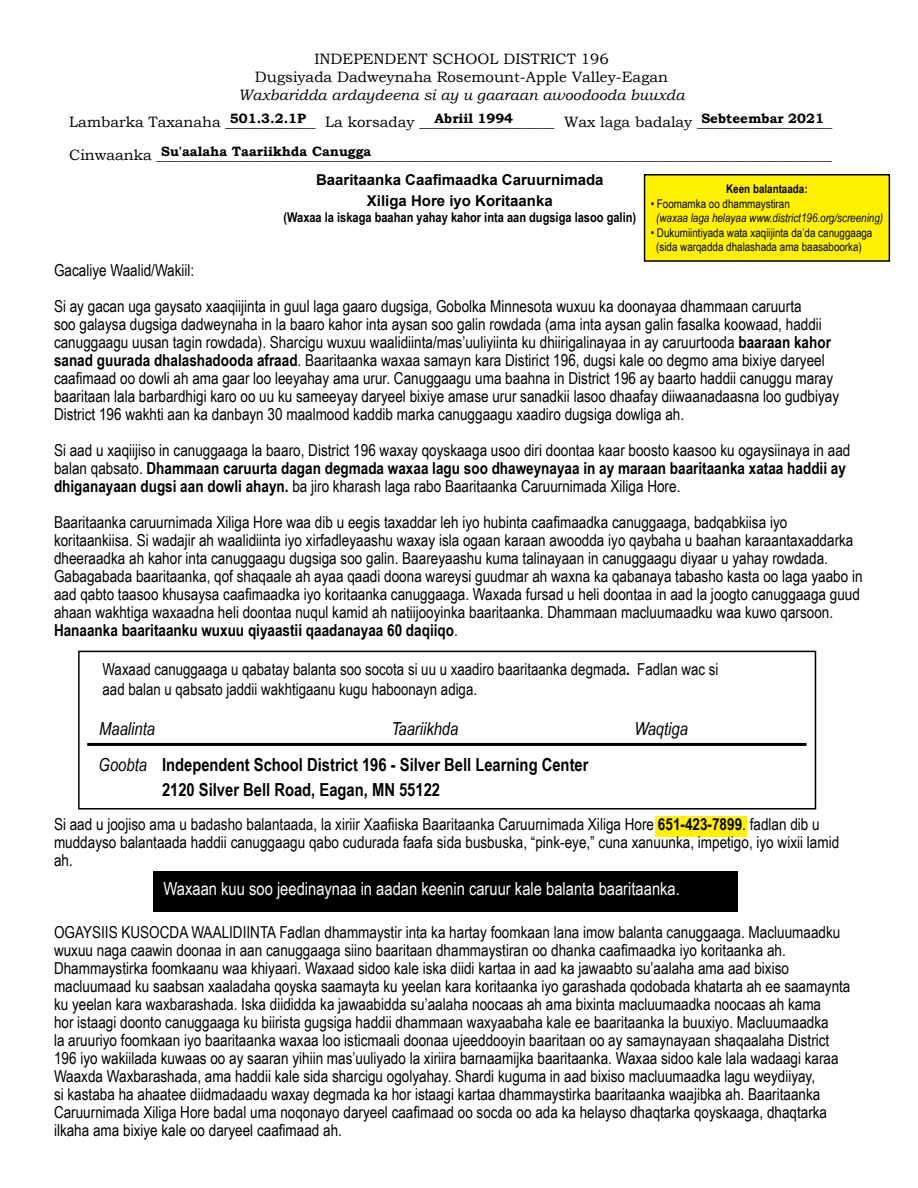
<style>
.page{position:relative;width:918px;height:1188px;background:#fff}
.page>*{position:absolute;margin:0;border:0;box-sizing:border-box;transform-origin:0 0}
.t1{font:700 18px/25.2px "Arial Narrow";color:#000}
.t2{font:18px "Arial Narrow";color:#fff}
.t3{font:italic 18px "Arial Narrow";color:#000}
.t4{font:16.5px/18px "Arial Narrow";color:#000}
.t5{font:15px/18px "Bookman Old Style";color:#000;text-align:center}
.t6{font:700 15px/21px "Arial";color:#000;text-align:center}
.t7{font:italic 15px "Bookman Old Style";color:#000}
.t8{font:700 13.5px "Bookman Old Style";color:#000}
.t9{font:700 13.5px "Arial Narrow";color:#000}
.t10{font:12px/14.4px "Arial Narrow";color:#000;text-align:center}
.t11{font:italic 12px "Arial Narrow";color:#000}
.t12{font:700 12px "Arial Narrow";color:#000}
.s1{font-weight:700}
.s2{font-weight:400;font-style:italic}
</style>
<div class="page">
<div style="left:655px;top:817px;width:92px;height:20px;background:#fff100"></div>
<div style="left:78px;top:651px;width:738px;height:159px;border:2px solid #000"></div>
<hr style="left:87px;top:743px;width:719px;height:3px;background:#000">
<div style="left:645px;top:175px;width:244px;height:86px;background:#fff100"></div>
<div style="left:644px;top:174px;width:246px;height:88px;border:2px solid #000"></div>
<div style="left:153px;top:871px;width:585px;height:40px;background:#000"></div>
<p class="t5" style="left:255px;top:50px;width:415px">INDEPENDENT SCHOOL DISTRICT 196<br>Dugsiyada Dadweynaha Rosemount-Apple Valley-Eagan</p>
<p class="t7" style="left:238px;top:85px;width:448px">Waxbaridda ardaydeena si ay u gaaraan awoodooda buuxda</p>
<p class="t8" style="left:230px;top:109px;width:78px">501.3.2.1P</p>
<p class="t8" style="left:435px;top:109px;width:80px">Abriil 1994</p>
<p class="t8" style="left:701px;top:109px;width:124px">Sebteembar 2021</p>
<p class="t8" style="left:161px;top:142px;width:212px">Su'aalaha Taariikhda Canugga</p>
<p class="t5" style="left:69px;top:113px;width:764px">Lambarka Taxanaha ____________ La korsaday __________________ Wax laga badalay __________________</p>
<p class="t5" style="left:69px;top:146px;width:764px">Cinwaanka __________________________________________________________________________________________</p>
<p class="t6" style="left:316px;top:170px;width:289px">Baaritaanka Caafimaadka Caruurnimada<br>Xiliga Hore iyo Koritaanka</p>
<p class="t9" style="left:283px;top:207px;width:354px">(Waxaa la iskaga baahan yahay kahor inta aan dugsiga lasoo galin)</p>
<p class="t12" style="left:726px;top:180px;width:83px">Keen balantaada:</p>
<p class="t10" style="left:651px;top:196px;width:141px">• Foomamka oo dhammaystiran</p>
<p class="t11" style="left:656px;top:210px;width:228px">(waxaa laga helayaa www.district196.org/screening)</p>
<p class="t10" style="left:651px;top:225px;width:223px">• Dukumiintiyada wata xaqiijinta da’da canuggaaga (sida warqadda dhalashada ama baasaboorka)</p>
<p class="t4" style="left:54px;top:251px;width:749px;line-height:36px">Gacaliye Waalid/Wakiil:<br>Si ay gacan uga gaysato xaaqiijinta in guul laga gaaro dugsiga, Gobolka Minnesota wuxuu ka doonayaa dhammaan caruurta</p>
<p class="t4" style="left:54px;top:314px;width:787px">soo galaysa dugsiga dadweynaha in la baaro kahor inta aysan soo galin rowdada (ama inta aysan galin fasalka koowaad, haddii canuggaagu uusan tagin rowdada). Sharcigu wuxuu waalidiinta/mas’uuliyiinta ku dhiirigalinayaa in ay caruurtooda <span class="s1">baaraan kahor sanad guurada dhalashadooda afraad</span>. Baaritaanka waxaa samayn kara Distirict 196, dugsi kale oo degmo ama bixiye daryeel caafimaad oo dowli ah ama gaar loo leeyahay ama urur. Canuggaagu uma baahna in District 196 ay baarto haddii canuggu maray baaritaan lala barbardhigi karo oo uu ku sameeyay daryeel bixiye amase urur sanadkii lasoo dhaafay diiwaanadaasna loo gudbiyay District 196 wakhti aan ka danbayn 30 maalmood kaddib marka canuggaagu xaadiro dugsiga dowliga ah.</p>
<p class="t4" style="left:54px;top:440px;width:798px">Si aad u xaqiijiso in canuggaaga la baaro, District 196 waxay qoyskaaga usoo diri doontaa kaar boosto kaasoo ku ogaysiinaya in aad balan qabsato. <span class="s1">Dhammaan caruurta dagan degmada waxaa lagu soo dhaweynayaa in ay maraan baaritaanka xataa haddii ay dhiganayaan dugsi aan dowli ahayn.</span> ba jiro kharash laga rabo Baaritaanka Caruurnimada Xiliga Hore.</p>
<p class="t4" style="left:54px;top:512px;width:810px">Baaritaanka caruurnimada Xiliga Hore waa dib u eegis taxaddar leh iyo hubinta caafimaadka canuggaaga, badqabkiisa iyo koritaankiisa. Si wadajir ah waalidiinta iyo xirfadleyaashu waxay isla ogaan karaan awoodda iyo qaybaha u baahan karaantaxaddarka dheeraadka ah kahor inta canuggaagu dugsiga soo galin. Baareyaashu kuma talinayaan in canuggaagu diyaar u yahay rowdada.<br>Gabagabada baaritaanka, qof shaqaale ah ayaa qaadi doona wareysi guudmar ah waxna ka qabanaya tabasho kasta oo laga yaabo in aad qabto taasoo khusaysa caafimaadka iyo koritaanka canuggaaga. Waxada fursad u heli doontaa in aad la joogto canuggaaga guud ahaan wakhtiga waxaadna heli doontaa nuqul kamid ah natiijooyinka baaritaanka. Dhammaan macluumaadku waa kuwo qarsoon.<br><span class="s1">Hanaanka baaritaanku wuxuu qiyaastii qaadanayaa 60 daqiiqo</span>.</p>
<p class="t4" style="left:103px;top:659px;width:617px;line-height:19.8px">Waxaad canuggaaga u qabatay balanta soo socota si uu u xaadiro baaritaanka degmada<span class="s1">.</span> Fadlan wac si aad balan u qabsato jaddii wakhtigaanu kugu haboonayn adiga.</p>
<p class="t3" style="left:99px;top:716px;width:57px">Maalinta</p>
<p class="t3" style="left:392px;top:716px;width:68px">Taariikhda</p>
<p class="t3" style="left:635px;top:716px;width:55px">Waqtiga</p>
<p class="t1" style="left:162px;top:751px;width:428px;text-indent:-63px"><span class="s2">Goobta</span> Independent School District 196 - Silver Bell Learning Center<br>2120 Silver Bell Road, Eagan, MN 55122</p>
<p class="t4" style="left:54px;top:815px;width:787px">Si aad u joojiso ama u badasho balantaada, la xiriir Xaafiiska Baaritaanka Caruurnimada Xiliga Hore <span class="s1">651-423-7899</span>. fadlan dib u muddayso balantaada haddii canuggaagu qabo cudurada faafa sida busbuska, “pink-eye,” cuna xanuunka, impetigo, iyo wixii lamid ah.</p>
<p class="t2" style="left:164px;top:875px;width:518px">Waxaan kuu soo jeedinaynaa in aadan keenin caruur kale balanta baaritaanka.</p>
<p class="t4" style="left:54px;top:923px;width:798px">OGAYSIIS KUSOCDA WAALIDIINTA Fadlan dhammaystir inta ka hartay foomkaan lana imow balanta canuggaaga. Macluumaadku wuxuu naga caawin doonaa in aan canuggaaga siino baaritaan dhammaystiran oo dhanka caafimaadka iyo koritaanka ah.<br>Dhammaystirka foomkaanu waa khiyaari. Waxaad sidoo kale iska diidi kartaa in aad ka jawaabto su’aalaha ama aad bixiso macluumaad ku saabsan xaaladaha qoyska saamayta ku yeelan kara koritaanka iyo garashada qodobada khatarta ah ee saamaynta ku yeelan kara waxbarashada. Iska diididda ka jawaabidda su’aalaha noocaas ah ama bixinta macluumaadka noocaas ah kama<br>hor istaagi doonto canuggaaga ku biirista gugsiga haddii dhammaan waxyaabaha kale ee baaritaanka la buuxiyo. Macluumaadka<br>la aruuriyo foomkaan iyo baaritaanka waxaa loo isticmaali doonaa ujeeddooyin baaritaan oo ay samaynayaan shaqaalaha District 196 iyo wakiilada kuwaas oo ay saaran yihiin mas’uuliyado la xiriira barnaamijka baaritaanka. Waxaa sidoo kale lala wadaagi karaa Waaxda Waxbarashada, ama haddii kale sida sharcigu ogolyahay. Shardi kuguma in aad bixiso macluumaadka lagu weydiiyay,<br>si kastaba ha ahaatee diidmadaadu waxay degmada ka hor istaagi kartaa dhammaystirka baaritaanka waajibka ah. Baaritaanka Caruurnimada Xiliga Hore badal uma noqonayo daryeel caafimaad oo socda oo ada ka helayso dhaqtarka qoyskaaga, dhaqtarka ilkaha ama bixiye kale oo daryeel caafimaad ah.</p>
</div>
